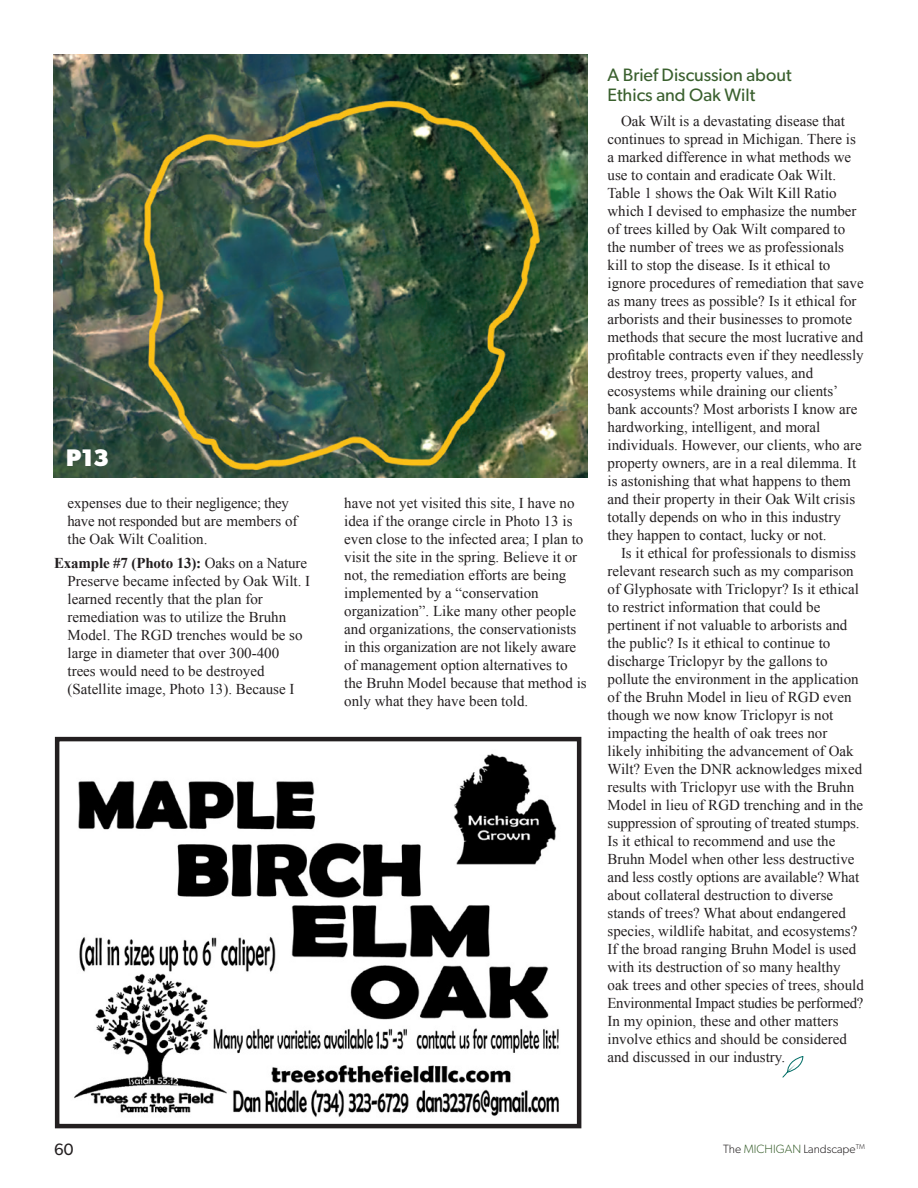
<style>
.page{position:relative;width:918px;height:1188px;background:#fff}
.page>*{position:absolute;margin:0;border:0;box-sizing:border-box;transform-origin:0 0}
.t1{font:700 24px "Gibson";color:#fff}
.t2{font:18px/19.5px "Gibson";color:#3a602e}
.t3{font:16.5px "Gibson";color:#231f20}
.t4{font:15px/18px "Times New Roman";color:#231f20}
.t5{font:300 12px "Gibson";color:#231f20}
.s1{font-weight:700}
.s2{color:#3a602e}
</style>
<div class="page">
<hr style="left:917px;top:1128px;width:1px;height:60px;background:#a3c739">
<img style="left:74px;top:753px;width:485px;height:364px">
<div style="left:55px;top:737px;width:526px;height:391px;border:4px solid #231f20"></div>
<svg style="left:783px;top:1056px;width:20px;height:21px"></svg>
<img style="left:54px;top:54px;width:533px;height:423px">
<svg style="left:917px;top:1138px;width:1px;height:18px"></svg>
<h1 class="t1" style="left:66px;top:444px;width:44px">P13</h1>
<p class="t4" style="left:67px;top:493px;width:232px">expenses due to their negligence; they have not responded but are members of the Oak Wilt Coalition.</p>
<p class="t4" style="left:68px;top:554px;width:244px;text-indent:-14px"><span class="s1">Example #7 (Photo 13):</span> Oaks on a Nature Preserve became infected by Oak Wilt. I learned recently that the plan for remediation was to utilize the Bruhn Model. The RGD trenches would be so large in diameter that over 300-400 trees would need to be destroyed (Satellite image, Photo 13). Because I</p>
<p class="t3" style="left:54px;top:1139px;width:21px">60</p>
<p class="t4" style="left:344px;top:493px;width:244px">have not yet visited this site, I have no idea if the orange circle in Photo 13 is even close to the infected area; I plan to visit the site in the spring. Believe it or not, the remediation efforts are being implemented by a “conservation organization”. Like many other people and organizations, the conservationists in this organization are not likely aware of management option alternatives to the Bruhn Model because that method is only what they have been told.</p>
<p class="t2" style="left:608px;top:65px;width:186px">A Brief Discussion about<br>Ethics and Oak Wilt</p>
<p class="t4" style="left:608px;top:111px;width:258px;text-indent:14px">Oak Wilt is a devastating disease that continues to spread in Michigan. There is a marked difference in what methods we use to contain and eradicate Oak Wilt.<br>Table 1 shows the Oak Wilt Kill Ratio which I devised to emphasize the number of trees killed by Oak Wilt compared to the number of trees we as professionals kill to stop the disease. Is it ethical to ignore procedures of remediation that save as many trees as possible? Is it ethical for arborists and their businesses to promote methods that secure the most lucrative and profitable contracts even if they needlessly destroy trees, property values, and ecosystems while draining our clients’ bank accounts? Most arborists I know are hardworking, intelligent, and moral individuals. However, our clients, who are property owners, are in a real dilemma. It is astonishing that what happens to them and their property in their Oak Wilt crisis totally depends on who in this industry they happen to contact, lucky or not.</p>
<p class="t4" style="left:608px;top:543px;width:258px;text-indent:14px">Is it ethical for professionals to dismiss relevant research such as my comparison of Glyphosate with Triclopyr? Is it ethical to restrict information that could be pertinent if not valuable to arborists and the public? Is it ethical to continue to discharge Triclopyr by the gallons to pollute the environment in the application of the Bruhn Model in lieu of RGD even though we now know Triclopyr is not impacting the health of oak trees nor likely inhibiting the advancement of Oak Wilt? Even the DNR acknowledges mixed results with Triclopyr use with the Bruhn Model in lieu of RGD trenching and in the suppression of sprouting of treated stumps.<br>Is it ethical to recommend and use the Bruhn Model when other less destructive and less costly options are available? What about collateral destruction to diverse stands of trees? What about endangered species, wildlife habitat, and ecosystems?<br>If the broad ranging Bruhn Model is used with its destruction of so many healthy oak trees and other species of trees, should Environmental Impact studies be performed?<br>In my opinion, these and other matters involve ethics and should be considered and discussed in our industry.</p>
<p class="t5" style="left:723px;top:1142px;width:143px">The <span class="s2">MICHIGAN</span> Landscape<sup>TM</sup></p>
</div>
